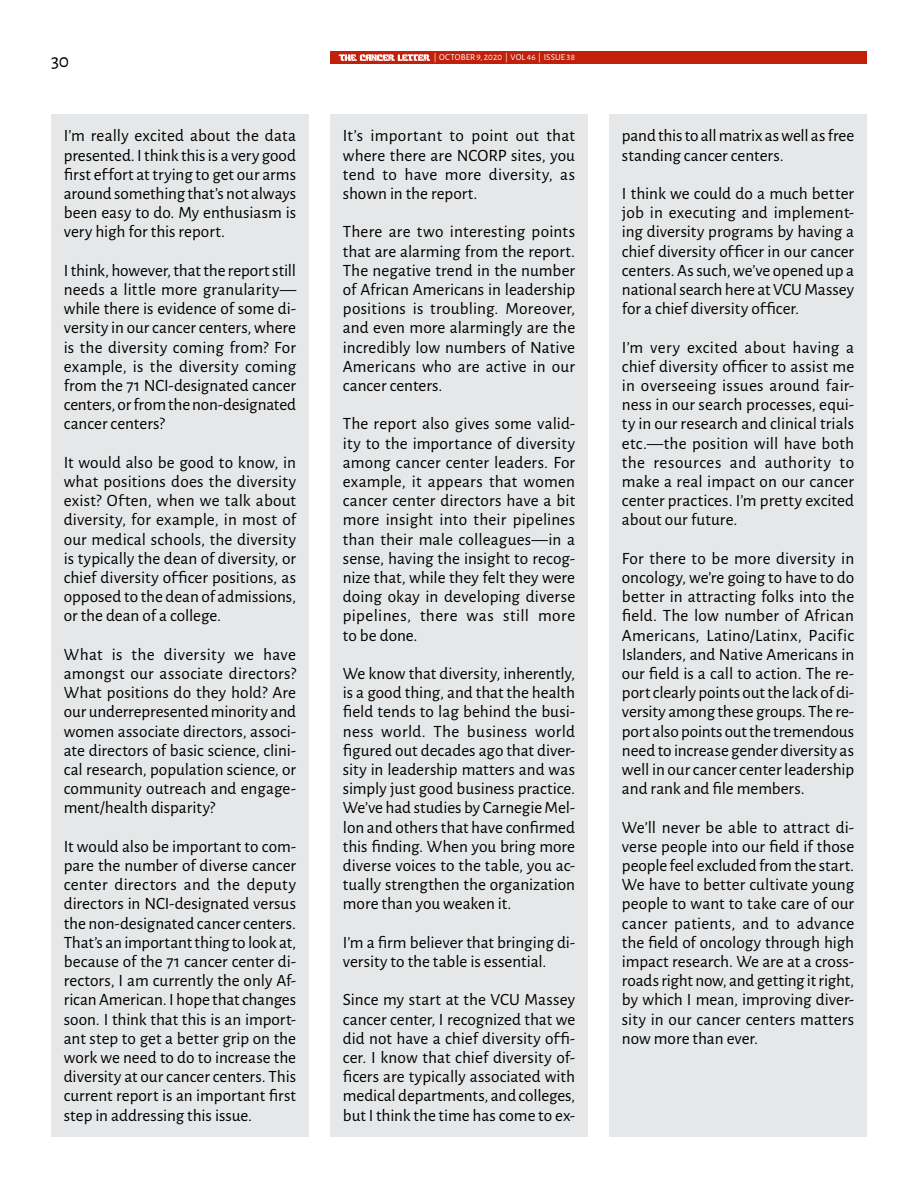
<style>
.page{position:relative;width:918px;height:1188px;background:#fff}
.page>*{position:absolute;margin:0;border:0;box-sizing:border-box;transform-origin:0 0}
.t1{font:19.5px "Alegreya Sans";color:#000}
.t2{font:17.25px/19.2px "Alegreya Sans";color:#000;text-align:justify}
.t3{font:9px "Alegreya Sans";letter-spacing:.015em;color:#fff}
</style>
<div class="page">
<div style="left:330px;top:51px;width:537px;height:13px;background:#c2200b"></div>
<svg style="left:339px;top:54px;width:91px;height:7px"></svg>
<div style="left:609px;top:115px;width:258px;height:1022px;background:#e6e7e8"></div>
<div style="left:330px;top:115px;width:258px;height:1022px;background:#e6e7e8"></div>
<div style="left:51px;top:115px;width:258px;height:1022px;background:#e6e7e8"></div>
<p class="t1" style="left:51px;top:47px;width:20px">30</p>
<p class="t3" style="left:434px;top:51px;width:143px">| OCTOBER 9, 2020 | VOL 46 | ISSUE 38</p>
<p class="t2" style="left:64px;top:125px;width:234px">I’m really excited about the data presented. I think this is a very good first effort at trying to get our arms around something that’s not always been easy to do. My enthusiasm is very high for this report.</p>
<p class="t2" style="left:64px;top:260px;width:234px">I think, however, that the report still needs a little more granularity— while there is evidence of some di&shy;versity in our cancer centers, where is the diversity coming from? For example, is the diversity coming from the 71 NCI-designated cancer centers, or from the non-designated cancer centers?</p>
<p class="t2" style="left:64px;top:452px;width:234px">It would also be good to know, in what positions does the diversity exist? Often, when we talk about diversity, for example, in most of our medical schools, the diversity is typically the dean of diversity, or chief diversity officer positions, as opposed to the dean of admissions, or the dean of a college.</p>
<p class="t2" style="left:64px;top:644px;width:234px">What is the diversity we have amongst our associate directors?<br>What positions do they hold? Are our underrepresented minority and women associate directors, associ&shy;ate directors of basic science, clini&shy;cal research, population science, or community outreach and engage&shy;ment/health disparity?</p>
<p class="t2" style="left:64px;top:836px;width:234px">It would also be important to com&shy;pare the number of diverse cancer center directors and the deputy directors in NCI-designated versus the non-designated cancer centers.<br>That’s an important thing to look at, because of the 71 cancer center di&shy;rectors, I am currently the only Af&shy;rican American. I hope that changes soon. I think that this is an import&shy;ant step to get a better grip on the work we need to do to increase the diversity at our cancer centers. This current report is an important first step in addressing this issue.</p>
<p class="t2" style="left:343px;top:125px;width:234px">It’s important to point out that where there are NCORP sites, you tend to have more diversity, as shown in the report.</p>
<p class="t2" style="left:343px;top:221px;width:234px">There are two interesting points that are alarming from the report.<br>The negative trend in the number of African Americans in leadership positions is troubling. Moreover, and even more alarmingly are the incredibly low numbers of Native Americans who are active in our cancer centers.</p>
<p class="t2" style="left:343px;top:413px;width:234px">The report also gives some valid&shy;ity to the importance of diversity among cancer center leaders. For example, it appears that women cancer center directors have a bit more insight into their pipelines than their male colleagues—in a sense, having the insight to recog&shy;nize that, while they felt they were doing okay in developing diverse pipelines, there was still more to be done.</p>
<p class="t2" style="left:343px;top:663px;width:234px">We know that diversity, inherently, is a good thing, and that the health field tends to lag behind the busi&shy;ness world. The business world figured out decades ago that diver&shy;sity in leadership matters and was simply just good business practice.<br>We’ve had studies by Carnegie Mel&shy;lon and others that have confirmed this finding. When you bring more diverse voices to the table, you ac&shy;tually strengthen the organization more than you weaken it.</p>
<p class="t2" style="left:343px;top:932px;width:234px">I’m a firm believer that bringing di&shy;versity to the table is essential.</p>
<p class="t2" style="left:343px;top:989px;width:234px">Since my start at the VCU Massey cancer center, I recognized that we did not have a chief diversity offi&shy;cer. I know that chief diversity of&shy;ficers are typically associated with medical departments, and colleges, but I think the time has come to ex-</p>
<p class="t2" style="left:622px;top:125px;width:234px">pand this to all matrix as well as free standing cancer centers.</p>
<p class="t2" style="left:622px;top:183px;width:234px">I think we could do a much better job in executing and implement&shy;ing diversity programs by having a chief diversity officer in our cancer centers. As such, we’ve opened up a national search here at VCU Massey for a chief diversity officer.</p>
<p class="t2" style="left:622px;top:337px;width:234px">I’m very excited about having a chief diversity officer to assist me in overseeing issues around fair&shy;ness in our search processes, equi&shy;ty in our research and clinical trials etc.—the position will have both the resources and authority to make a real impact on our cancer center practices. I’m pretty excited about our future.</p>
<p class="t2" style="left:622px;top:548px;width:234px">For there to be more diversity in oncology, we’re going to have to do better in attracting folks into the field. The low number of African Americans, Latino/Latinx, Pacific Islanders, and Native Americans in our field is a call to action. The re&shy;port clearly points out the lack of di&shy;versity among these groups. The re&shy;port also points out the tremendous need to increase gender diversity as well in our cancer center leadership and rank and file members.</p>
<p class="t2" style="left:622px;top:817px;width:234px">We’ll never be able to attract di&shy;verse people into our field if those people feel excluded from the start.<br>We have to better cultivate young people to want to take care of our cancer patients, and to advance the field of oncology through high impact research. We are at a cross&shy;roads right now, and getting it right, by which I mean, improving diver&shy;sity in our cancer centers matters now more than ever.</p>
</div>
